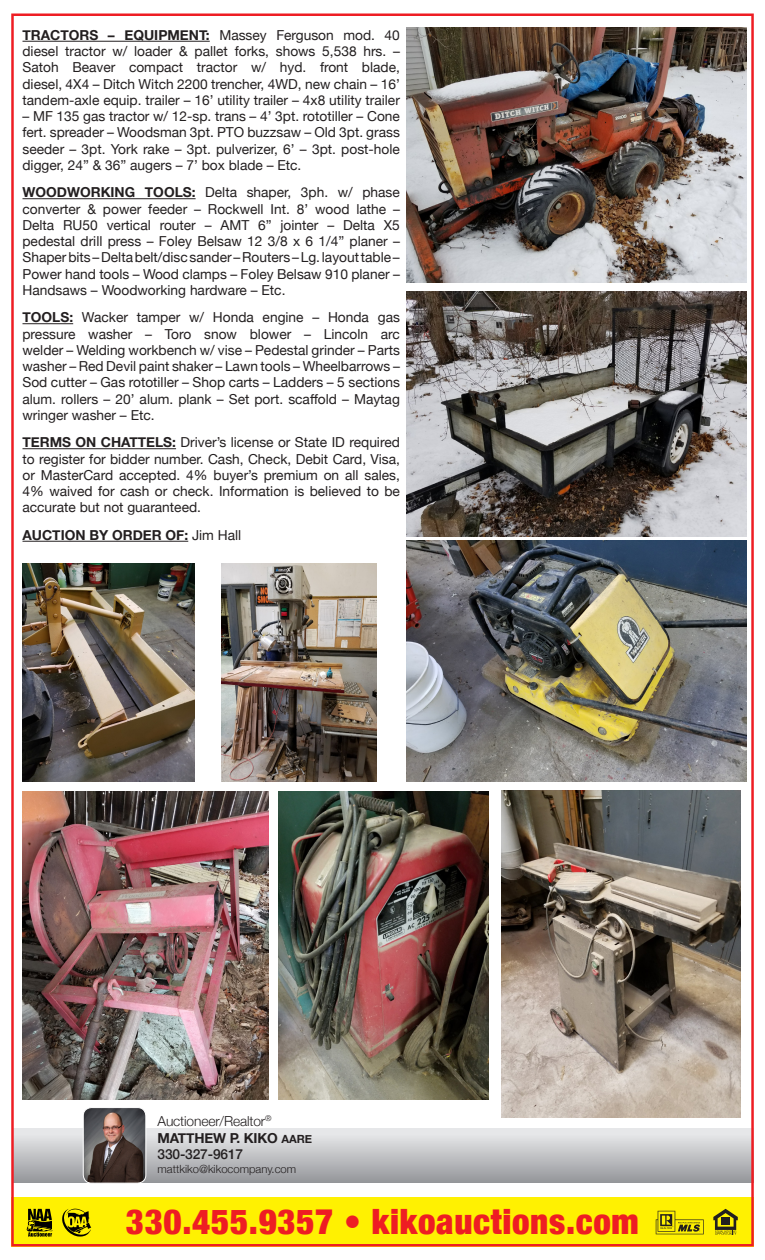
<style>
.page{position:relative;width:765px;height:1260px;background:#fff}
.page>*{position:absolute;margin:0;border:0;box-sizing:border-box;transform-origin:0 0}
.t1{font:900 condensed 34.88px "Helvetica Neue";letter-spacing:.02em;color:#ee1d23}
.t2{font:13.75px/16.2px "Helvetica Neue";color:#231f20;text-align:justify}
.t3{font:700 13.75px "Helvetica Neue";color:#231f20}
.t4{font:300 13.75px "Helvetica Neue";letter-spacing:-.01em;color:#231f20}
.t5{font:500 13.75px "Helvetica Neue";letter-spacing:-.01em;color:#231f20}
.t6{font:300 11.25px "Helvetica Neue";color:#231f20}
.s1{font-weight:700}
.s2{font-weight:400}
.s3{font-size:11.25px}
</style>
<div class="page">
<img style="left:11px;top:13px;width:743px;height:1233px">
<svg style="left:26px;top:1209px;width:26px;height:28px"></svg>
<svg style="left:62px;top:1209px;width:29px;height:28px"></svg>
<p class="t2" style="left:22px;top:28px;width:379px"><span class="s1">TRACTORS – EQUIPMENT:</span> Massey Ferguson mod. 40 diesel tractor w/ loader &amp; pallet forks, shows 5,538 hrs. – Satoh Beaver compact tractor w/ hyd. front blade, diesel, 4X4 – Ditch Witch 2200 trencher, 4WD, new chain – 16’ tandem-axle equip. trailer – 16’ utility trailer – 4x8 utility trailer</p>
<p class="t2" style="left:22px;top:109px;width:379px">– MF 135 gas tractor w/ 12-sp. trans – 4’ 3pt. rototiller – Cone fert. spreader – Woodsman 3pt. PTO buzzsaw – Old 3pt. grass seeder – 3pt. York rake – 3pt. pulverizer, 6’ – 3pt. post-hole digger, 24” &amp; 36” augers – 7’ box blade – Etc.</p>
<p class="t2" style="left:22px;top:185px;width:379px"><span class="s1">WOODWORKING TOOLS:</span> Delta shaper, 3ph. w/ phase converter &amp; power feeder – Rockwell Int. 8’ wood lathe – Delta RU50 vertical router – AMT 6” jointer – Delta X5 pedestal drill press – Foley Belsaw 12 3/8 x 6 1/4” planer – Shaper bits – Delta belt/disc sander – Routers – Lg. layout table – Power hand tools – Wood clamps – Foley Belsaw 910 planer – Handsaws – Woodworking hardware – Etc.</p>
<p class="t2" style="left:22px;top:310px;width:379px"><span class="s1">TOOLS:</span> Wacker tamper w/ Honda engine – Honda gas pressure washer – Toro snow blower – Lincoln arc welder – Welding workbench w/ vise – Pedestal grinder – Parts washer – Red Devil paint shaker – Lawn tools – Wheelbarrows – Sod cutter – Gas rototiller – Shop carts – Ladders – 5 sections alum. rollers – 20’ alum. plank – Set port. scaffold – Maytag wringer washer – Etc.</p>
<p class="t2" style="left:22px;top:435px;width:379px"><span class="s1">TERMS ON CHATTELS:</span> Driver’s license or State ID required to register for bidder number. Cash, Check, Debit Card, Visa, or MasterCard accepted. 4% buyer’s premium on all sales, 4% waived for cash or check. Information is believed to be accurate but not guaranteed.</p>
<p class="t3" style="left:22px;top:524px;width:220px">AUCTION BY ORDER OF: <span class="s2">Jim Hall</span></p>
<p class="t4" style="left:158px;top:1110px;width:115px">Auctioneer/Realtor<sup>®</sup></p>
<p class="t3" style="left:158px;top:1127px;width:156px">MATTHEW P. KIKO <span class="s3">AARE</span></p>
<p class="t5" style="left:158px;top:1143px;width:87px">330-327-9617</p>
<p class="t6" style="left:158px;top:1160px;width:140px">mattkiko@kikocompany.com</p>
<p class="t1" style="left:126px;top:1193px;width:514px">330.455.9357 • kikoauctions.com</p>
</div>
